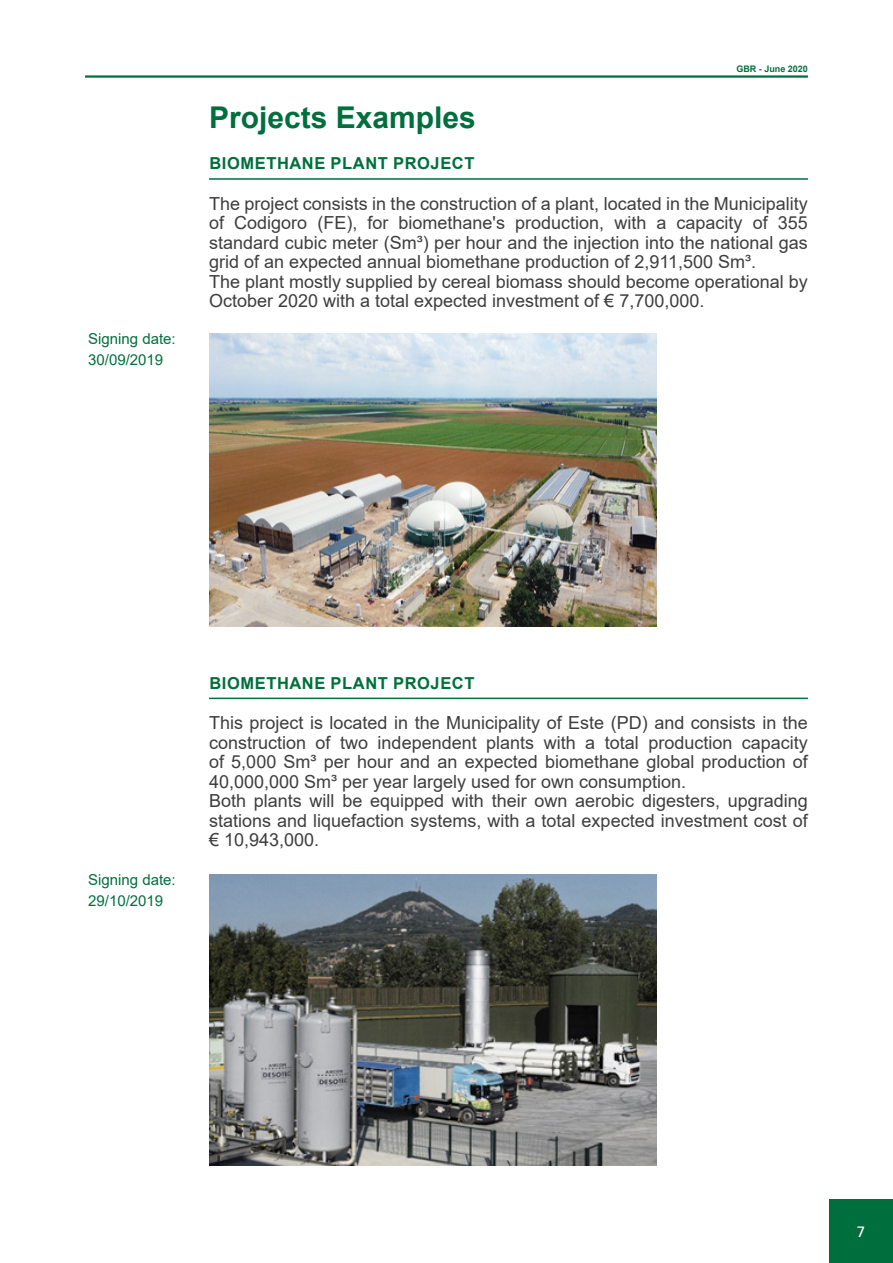
<style>
.page{position:relative;width:893px;height:1263px;background:#fff}
.page>*{position:absolute;margin:0;border:0;box-sizing:border-box;transform-origin:0 0}
.t1{font:700 30px "Arial";color:#006f3d}
.t2{font:18px/19.5px "Arial";color:#3e3e3f}
.t3{font:700 16.5px "Arial";letter-spacing:.035em;color:#006f3d}
.t4{font:15px/21px "Arial";color:#006f3d}
.t5{font:15px "Frutiger LT Std";color:#fff}
.t6{font:700 9px "Arial";color:#006f3d}
</style>
<div class="page">
<div style="left:829px;top:1199px;width:64px;height:64px;background:#006f3d"></div>
<hr style="left:85px;top:75px;width:723px;height:3px;background:#006f3d">
<hr style="left:209px;top:178px;width:599px;height:2px;background:#006f3d">
<hr style="left:209px;top:698px;width:599px;height:1px;background:#006f3d">
<img style="left:209px;top:334px;width:447px;height:292px">
<img style="left:209px;top:874px;width:447px;height:291px">
<p class="t4" style="left:88px;top:328px;width:89px">Signing date:<br>30/09/2019</p>
<h1 class="t1" style="left:209px;top:96px;width:268px">Projects Examples</h1>
<p class="t3" style="left:209px;top:152px;width:267px">BIOMETHANE PLANT PROJECT</p>
<p class="t6" style="left:736px;top:62px;width:73px">GBR - June 2020</p>
<p class="t2" style="left:209px;top:194px;width:600px">The project consists in the construction of a plant, located in the Municipality of Codigoro (FE), for biomethane's production, with a capacity of 355 standard cubic meter (Sm³) per hour and the injection into the national gas grid of an expected annual biomethane production of 2,911,500 Sm³.<br>The plant mostly supplied by cereal biomass should become operational by October 2020 with a total expected investment of € 7,700,000.</p>
<p class="t4" style="left:88px;top:869px;width:89px">Signing date:<br>29/10/2019</p>
<p class="t3" style="left:209px;top:671px;width:267px">BIOMETHANE PLANT PROJECT</p>
<p class="t2" style="left:209px;top:713px;width:600px">This project is located in the Municipality of Este (PD) and consists in the construction of two independent plants with a total production capacity of 5,000 Sm³ per hour and an expected biomethane global production of 40,000,000 Sm³ per year largely used for own consumption.<br>Both plants will be equipped with their own aerobic digesters, upgrading stations and liquefaction systems, with a total expected investment cost of € 10,943,000.</p>
<p class="t5" style="left:857px;top:1223px;width:10px">7</p>
</div>
